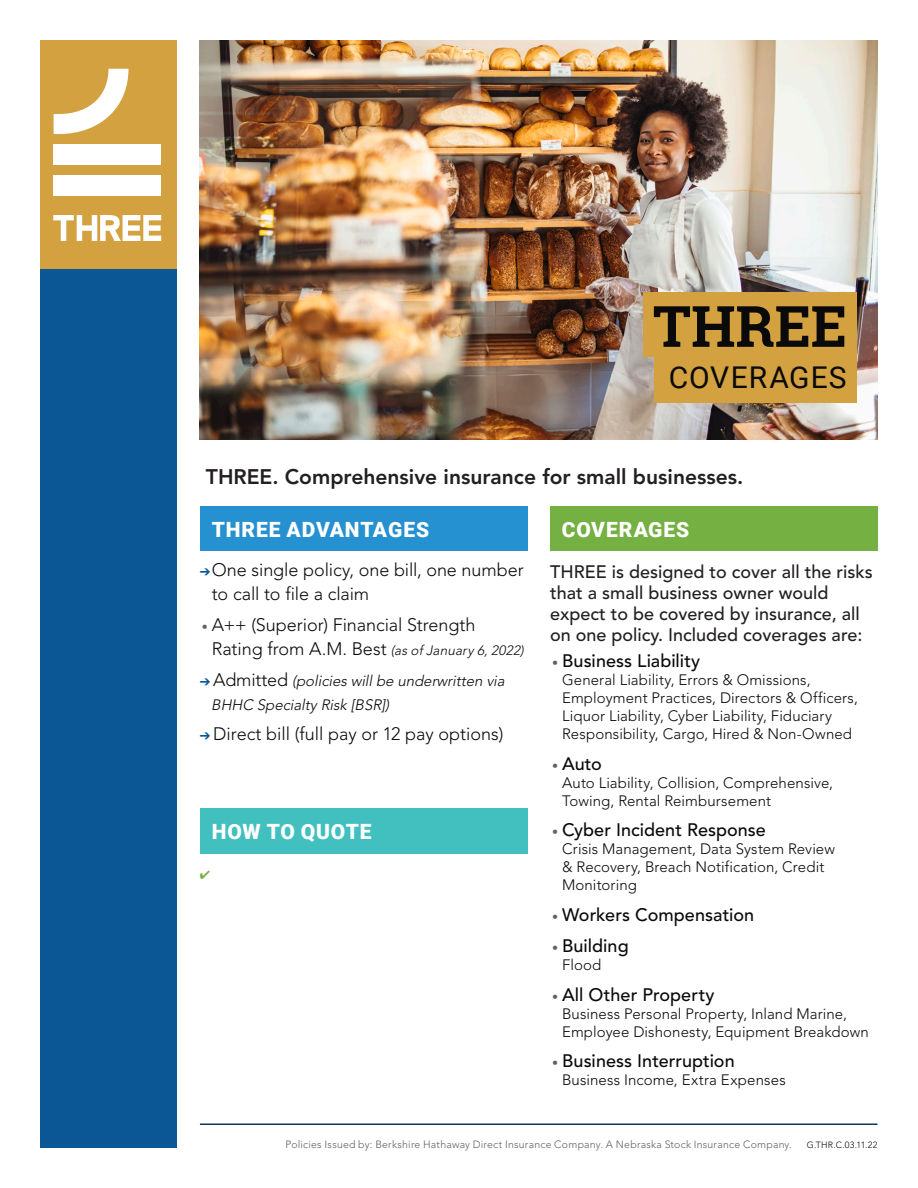
<style>
.page{position:relative;width:918px;height:1188px;background:#fff}
.page>*{position:absolute;margin:0;border:0;box-sizing:border-box;transform-origin:0 0}
.Slab_Header_Black{font:700 57px "Roboto Slab";color:#090a09}
.Regular_Header_Black{font:30px "Roboto";letter-spacing:.035em;color:#090a09}
.t1{font:800 21px "Avenir LT Std";color:#231f20}
.Roboto_Black_Contact{font:900 21px "Roboto";letter-spacing:.045em;color:#fff}
.t2{font:500 18px/21px "Avenir LT Std";color:#231f20}
.t3{font:300 18px/24px "Avenir LT Std";color:#090a09}
.t4{font:500 18px "Avenir LT Std";letter-spacing:.005em;color:#090a09}
.t5{font:300 15px/18px "Avenir LT Std";letter-spacing:.005em;color:#090a09}
.t6{font:italic 300 15px/24px "Avenir LT Std";color:#090a09}
.t7{font:italic 300 13.5px "Avenir LT Std";color:#090a09}
.Writing_Paper{font:300 10.5px "Avenir LT Std";letter-spacing:.02em;color:#5f6162}
.Page_Number{font:300 9px "Avenir LT Std";letter-spacing:.025em;color:#090a09}
.s1{font-weight:900;font-size:12px;color:#5f6162}
.s2{font-style:normal;font-size:18px}
</style>
<div class="page">
<div style="left:40px;top:269px;width:137px;height:879px;background:#0b5695"></div>
<hr style="left:200px;top:1124px;width:678px;height:1px;background:#113559">
<div style="left:40px;top:40px;width:137px;height:229px;background:#d3a140"></div>
<div style="left:200px;top:507px;width:327px;height:44px;background:#2691d0"></div>
<div style="left:550px;top:507px;width:327px;height:44px;background:#75b042"></div>
<div style="left:200px;top:808px;width:327px;height:45px;background:#42c0bf"></div>
<div style="left:54px;top:145px;width:107px;height:20px;background:#fff"></div>
<div style="left:54px;top:175px;width:107px;height:20px;background:#fff"></div>
<svg style="left:54px;top:69px;width:75px;height:65px"></svg>
<svg style="left:53px;top:215px;width:108px;height:26px"></svg>
<img style="left:200px;top:40px;width:677px;height:400px">
<div style="left:654px;top:352px;width:202px;height:50px;background:#d3a140"></div>
<div style="left:643px;top:292px;width:213px;height:64px;background:#d3a140"></div>
<p class="Slab_Header_Black" style="left:653px;top:287px;width:196px">THREE</p>
<p class="Regular_Header_Black" style="left:669px;top:356px;width:179px">COVERAGES</p>
<p class="Slab_Header_Black" style="left:660px;top:287px;width:196px">THREE</p>
<p class="Regular_Header_Black" style="left:676px;top:356px;width:179px">COVERAGES</p>
<p class="t1" style="left:206px;top:464px;width:539px">THREE. Comprehensive insurance for small businesses.</p>
<p class="Roboto_Black_Contact" style="left:212px;top:515px;width:219px">THREE ADVANTAGES</p>
<p class="t3" style="left:212px;top:558px;width:314px">One single policy, one bill, one number to call to file a claim</p>
<p class="t3" style="left:202px;top:613px;width:275px"><span class="s1">•</span> A++ (Superior) Financial Strength</p>
<p class="t7" style="left:212px;top:642px;width:316px"><span class="s2">Rating from A.M. Best</span> (as of January 6,2022)</p>
<p class="t6" style="left:211px;top:668px;width:298px"><span class="s2">Ad m i tt e d</span> (policies willbe underwritten via<br>BHHC Specialty Risk [BSR])</p>
<p class="t3" style="left:213px;top:722px;width:292px">Direct bill (full pay or 12 pay options)</p>
<p class="Roboto_Black_Contact" style="left:212px;top:817px;width:161px">HOW TO QUOTE</p>
<p class="Roboto_Black_Contact" style="left:562px;top:515px;width:129px">COVERAGES</p>
<p class="t2" style="left:550px;top:561px;width:324px">THREE is designed to cover all the risks that a small business owner would expect to be covered by insurance, all on one policy. Included coverages are:</p>
<p class="t4" style="left:552px;top:650px;width:150px"><span class="s1">•</span> Business Liability</p>
<p class="t5" style="left:562px;top:671px;width:297px">General Liability, Errors &amp; Omissions, Employment Practices, Directors &amp; Officers, Liquor Liability, Cyber Liability, Fiduciary Responsibility, Cargo, Hired &amp; Non-Owned</p>
<p class="t4" style="left:552px;top:753px;width:51px"><span class="s1">•</span> Auto</p>
<p class="t5" style="left:562px;top:773px;width:273px">Auto Liability, Collision, Comprehensive,<br>Towing, Rental Reimbursement</p>
<p class="t4" style="left:552px;top:820px;width:215px"><span class="s1">•</span> Cyber Incident Response</p>
<p class="t5" style="left:562px;top:840px;width:274px">Crisis Management, Data System Review &amp; Recovery, Breach Notification, Credit<br>Monitoring</p>
<p class="t4" style="left:552px;top:904px;width:203px"><span class="s1">•</span> Workers Compensation</p>
<p class="t4" style="left:552px;top:935px;width:78px"><span class="s1">•</span> Building</p>
<p class="t5" style="left:562px;top:956px;width:41px">Flood</p>
<p class="t4" style="left:552px;top:984px;width:164px"><span class="s1">•</span> All Other Property</p>
<p class="t5" style="left:562px;top:1004px;width:308px">Business Personal Property, Inland Marine,<br>Employee Dishonesty, Equipment Breakdown</p>
<p class="t4" style="left:552px;top:1051px;width:184px"><span class="s1">•</span> Business Interruption</p>
<p class="t5" style="left:562px;top:1071px;width:225px">Business Income, Extra Expenses</p>
<p class="Writing_Paper" style="left:286px;top:1138px;width:508px">Policies Issued by: Berkshire Hathaway Direct Insurance Company. A Nebraska Stock Insurance Company.</p>
<p class="Page_Number" style="left:807px;top:1139px;width:72px">G.THR.C.03.11.22</p>
</div>
